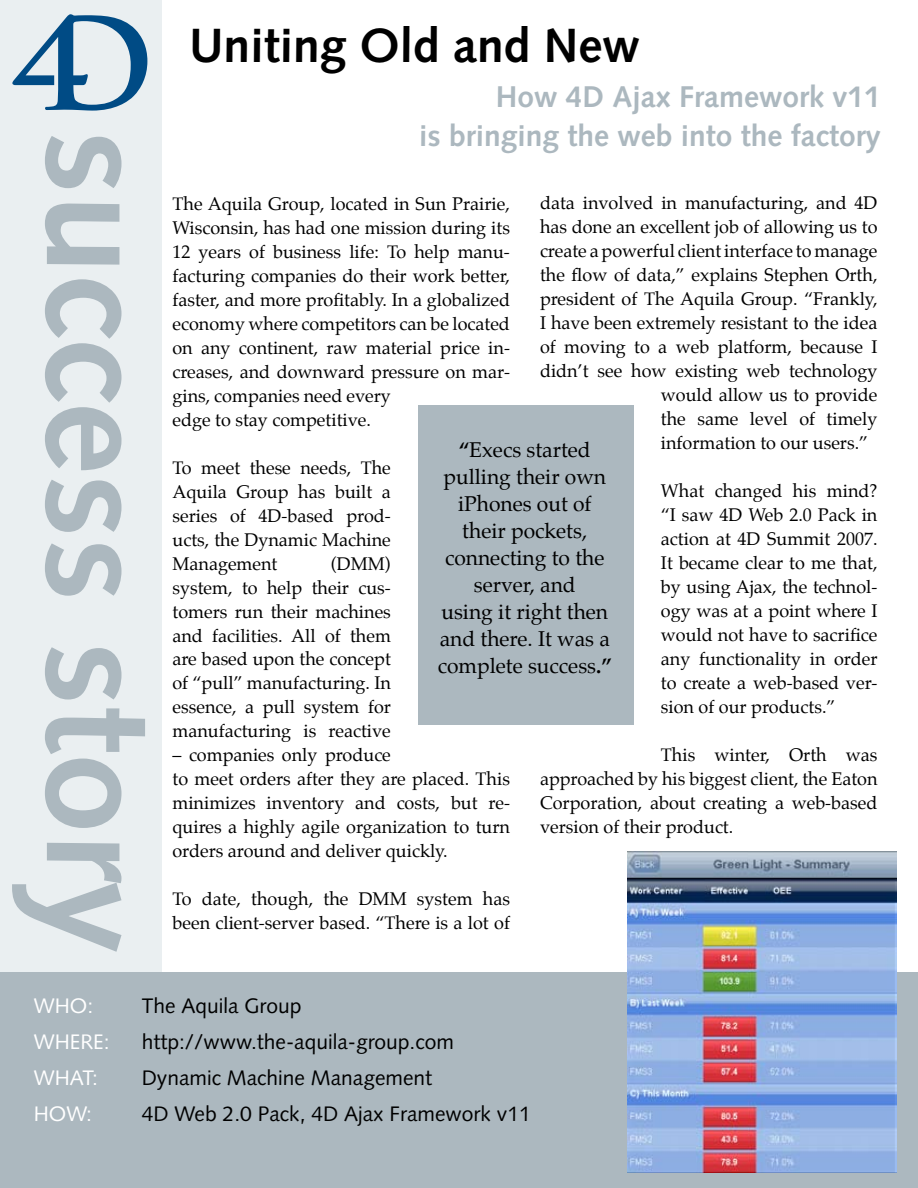
<style>
.page{position:relative;width:918px;height:1188px;background:#fff}
.page>*{position:absolute;margin:0;border:0;box-sizing:border-box;transform-origin:0 0}
.t1{font:700 144px "Syntax";color:#acb8bf}
.t2{font:700 48px "Syntax";color:#000}
.t3{font:700 30px/39px "Syntax";color:#acb8bf;text-align:right}
.t4{font:21px/27px "Palatino";color:#000;text-align:center}
.t5{font:21px "Syntax";color:#000}
.t6{font:21px "Syntax";color:#fff}
.t7{font:18px/24px "Palatino";color:#000;text-align:justify}
.s1{font-weight:700}
</style>
<div class="page">
<div style="left:0;top:0;width:161px;height:1188px;background:#eaeff1"></div>
<div style="left:0;top:973px;width:918px;height:215px;background:#acb8bf"></div>
<svg style="left:12px;top:14px;width:135px;height:97px"></svg>
<div style="left:418px;top:405px;width:216px;height:320px;background:#acb8bf"></div>
<img style="left:627px;top:852px;width:270px;height:321px">
<h1 class="t1" style="left:179px;top:130px;width:825px;rotate:90deg">success story</h1>
<h2 class="t2" style="left:189px;top:18px;width:452px">Uniting Old and New</h2>
<h3 class="t3" style="left:419px;top:77px;width:463px">How 4D Ajax Framework v11<br>is bringing the web into the factory</h3>
<p class="t7" style="left:172px;top:191px;width:339px;text-align:left">The Aquila Group, located in Sun Prairie, Wisconsin, has had one mission during its 12 years of business life: To help manu&shy;facturing companies do their work better, faster, and more profitably. In a globalized economy where competitors can be located on any continent, raw material price in&shy;creases, and downward pressure on mar&shy;gins, companies need every<br>edge to stay competitive.</p>
<p class="t7" style="left:172px;top:455px;width:220px">To meet these needs, The Aquila Group has built a series of 4D-based prod&shy;ucts, the Dynamic Machine Management</p>
<p class="t7" style="left:540px;top:191px;width:339px">data involved in manufacturing, and 4D</p>
<p class="t7" style="left:540px;top:215px;width:339px">has done an excellent job of allowing us to</p>
<p class="t7" style="left:540px;top:239px;width:339px">create a powerful client interface to manage</p>
<p class="t7" style="left:540px;top:263px;width:339px">the flow of data,” explains Stephen Orth,</p>
<p class="t7" style="left:540px;top:287px;width:339px">president of The Aquila Group. “Frankly,</p>
<p class="t7" style="left:540px;top:311px;width:339px">I have been extremely resistant to the idea</p>
<p class="t7" style="left:540px;top:335px;width:339px">of moving to a web platform, because I</p>
<p class="t7" style="left:540px;top:359px;width:339px">didn’t see how existing web technology</p>
<p class="t7" style="left:661px;top:383px;width:218px">would allow us to provide</p>
<p class="t7" style="left:661px;top:407px;width:218px">the same level of timely</p>
<p class="t7" style="left:661px;top:431px;width:209px">information to our users.”</p>
<p class="t7" style="left:661px;top:479px;width:218px">What changed his mind? “I saw 4D Web 2.0 Pack in action at 4D Summit 2007.<br>It became clear to me that, by using Ajax, the technol&shy;ogy was at a point where I would not have to sacrifice any functionality in order to create a web-based ver&shy;sion of our products.”</p>
<p class="t7" style="left:540px;top:743px;width:339px;text-indent:121px">This winter, Orth was approached by his biggest client, the Eaton Corporation, about creating a web-based version of their product.</p>
<p class="t4" style="left:438px;top:436px;width:176px"><span class="s1">“</span>Execs started pulling their own iPhones out of their pockets, connecting to the server, and<br>using it right then and there. It was a complete success<span class="s1">.”</span></p>
<p class="t7" style="left:172px;top:551px;width:220px;text-indent:158px">(DMM) system, to help their cus&shy;tomers run their machines and facilities. All of them are based upon the concept of “pull” manufacturing. In essence, a pull system for manufacturing is reactive</p>
<p class="t7" style="left:172px;top:743px;width:339px;text-align:left">– companies only produce<br>to meet orders after they are placed. This minimizes inventory and costs, but re&shy;quires a highly agile organization to turn orders around and deliver quickly.</p>
<p class="t7" style="left:172px;top:887px;width:339px">To date, though, the DMM system has been client-server based. “There is a lot of</p>
<p class="t6" style="left:34px;top:993px;width:61px">WHO:</p>
<p class="t5" style="left:142px;top:993px;width:161px">The Aquila Group</p>
<p class="t6" style="left:34px;top:1029px;width:77px">WHERE:</p>
<p class="t5" style="left:142px;top:1029px;width:314px">http://www.the-aquila-group.com</p>
<p class="t6" style="left:34px;top:1065px;width:66px">WHAT:</p>
<p class="t5" style="left:142px;top:1065px;width:292px">Dynamic Machine Management</p>
<p class="t6" style="left:34px;top:1101px;width:60px">HOW:</p>
<p class="t5" style="left:142px;top:1101px;width:391px">4D Web 2.0 Pack, 4D Ajax Framework v11</p>
</div>
